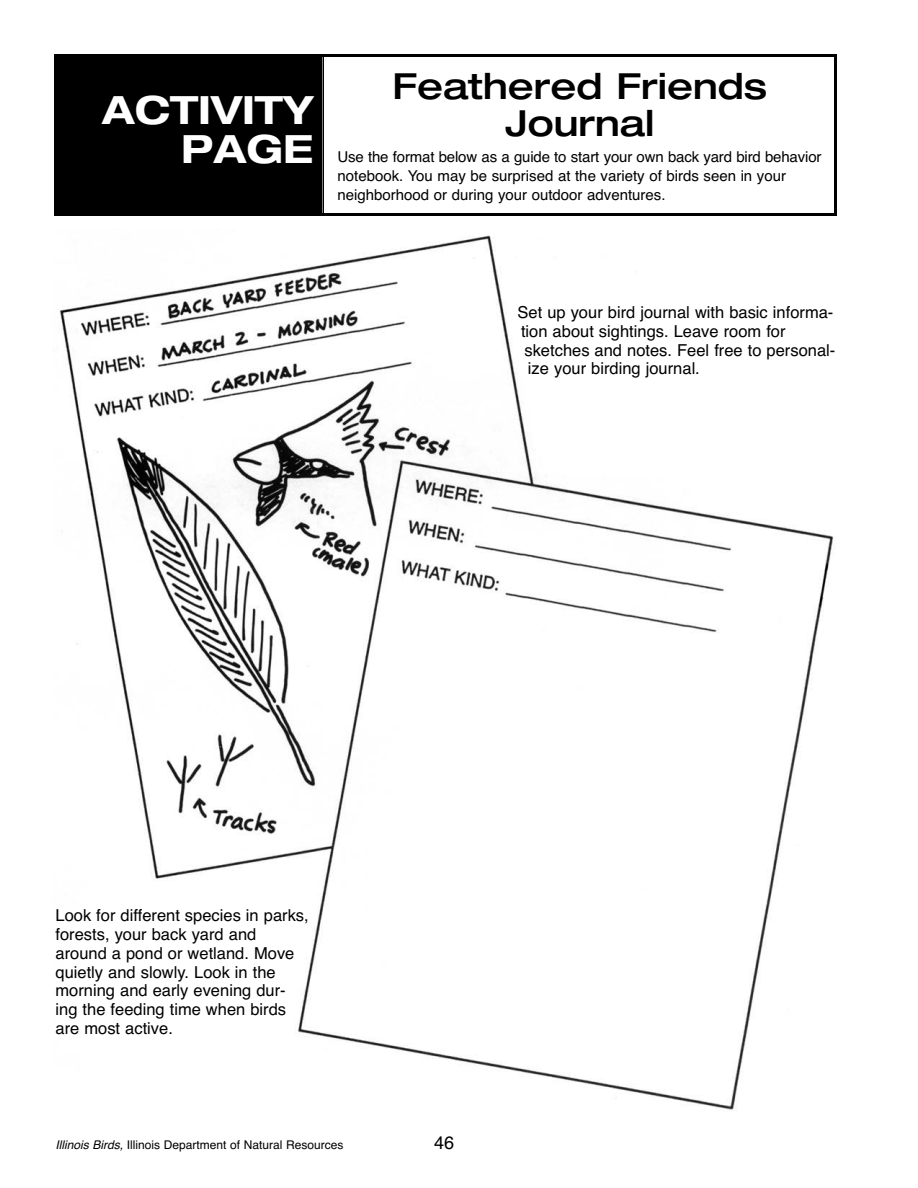
<style>
.page{position:relative;width:918px;height:1188px;background:#fff}
.page>*{position:absolute;margin:0;border:0;box-sizing:border-box;transform-origin:0 0}
.t1{font:700 expanded 39px/39px "Helvetica Neue LT Std";color:#fff;text-align:right}
.t2{font:500 expanded 36px/37.5px "Helvetica Neue LT Std";color:#000;text-align:center}
.t3{font:18px "Helvetica";color:#000}
.t4{font:16.5px/18.8px "Helvetica";color:#000}
.t5{font:15px/18.8px "Helvetica";color:#000}
.t6{font:12px "Helvetica";color:#000}
.s1{font-style:italic}
</style>
<div class="page">
<div style="left:54px;top:54px;width:783px;height:162px;border:3px solid #000"></div>
<div style="left:56px;top:56px;width:266px;height:158px;background:#000"></div>
<div style="left:54px;top:54px;width:270px;height:162px;border:2px solid #000"></div>
<img style="left:60px;top:235px;width:774px;height:875px">
<svg style="left:514px;top:304px;width:320px;height:174px"></svg>
<h1 class="t1" style="left:102px;top:94px;width:213px">ACTIVITY<br>PAGE</h1>
<h2 class="t2" style="left:393px;top:71px;width:376px">Feathered Friends<br>Journal</h2>
<p class="t5" style="left:338px;top:148px;width:486px">Use the format below as a guide to start your own back yard bird behavior notebook. You may be surprised at the variety of birds seen in your neighborhood or during your outdoor adventures.</p>
<p class="t4" style="left:518px;top:303px;width:317px">Set up your bird journal with basic informa-</p>
<p class="t4" style="left:521px;top:322px;width:266px">tion about sightings. Leave room for</p>
<p class="t4" style="left:524px;top:340px;width:312px">sketches and notes. Feel free to personal-</p>
<p class="t4" style="left:528px;top:359px;width:173px">ize your birding journal.</p>
<p class="t4" style="left:56px;top:906px;width:255px">Look for different species in parks, forests, your back yard and around a pond or wetland. Move quietly and slowly. Look in the morning and early evening dur&shy;ing the feeding time when birds are most active.</p>
<p class="t6" style="left:56px;top:1138px;width:290px"><span class="s1">Illinois Birds,</span> Illinois Department of Natural Resources</p>
<p class="t3" style="left:434px;top:1132px;width:22px">46</p>
</div>
